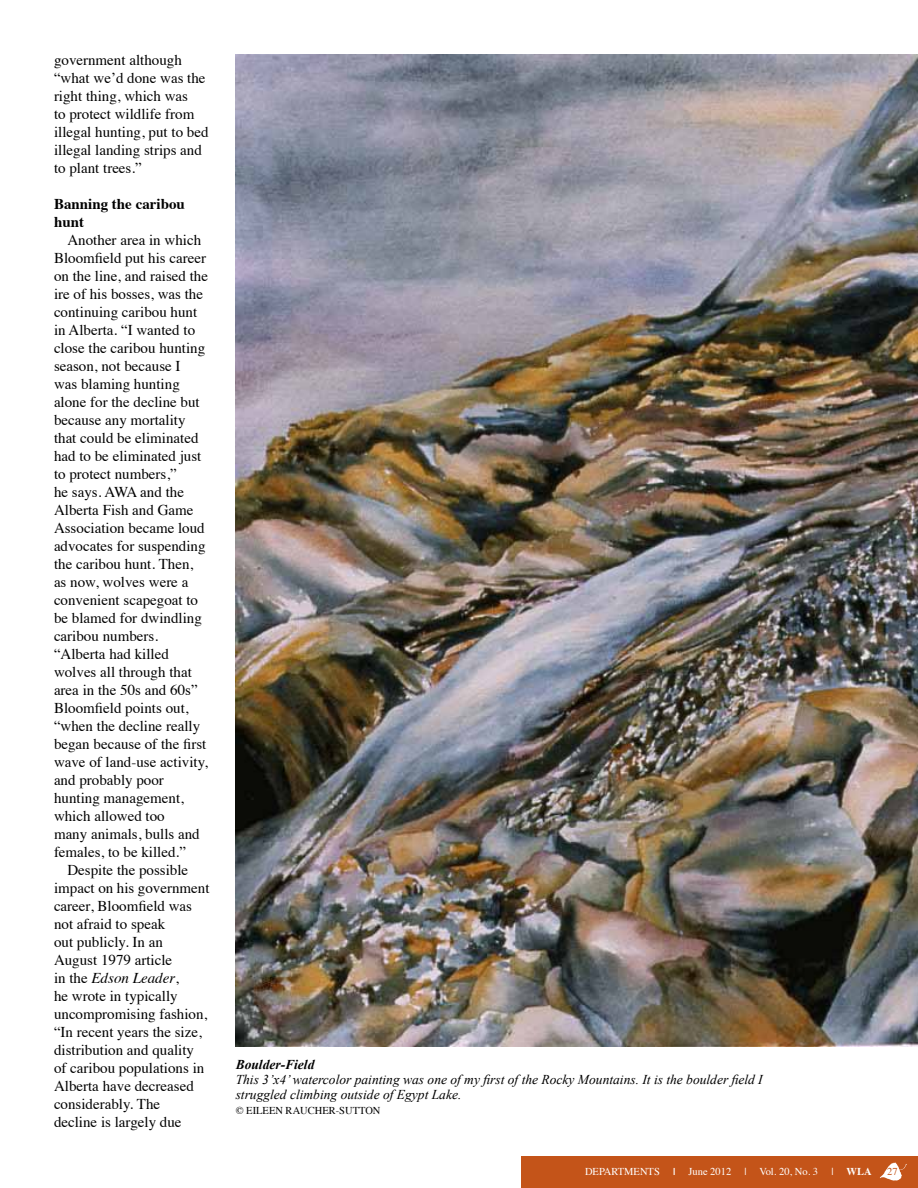
<style>
.page{position:relative;width:918px;height:1188px;background:#fff}
.page>*{position:absolute;margin:0;border:0;box-sizing:border-box;transform-origin:0 0}
.t1{font:15px/18px "Times";color:#000}
.t2{font:700 15px/18px "Times";color:#000}
.t3{font:italic 13.5px/15px "Times New Roman";color:#000}
.t4{font:italic 700 13.5px "Times New Roman";color:#000}
.t5{font:10.5px "Times";color:#fff}
.t6{font:10.5px "Times";color:#000}
.t7{font:700 10.5px "Times";color:#fff}
.t8{font:10.5px "Times";color:#c45419}
.s1{font-style:italic}
.s2{font-weight:700}
</style>
<div class="page">
<div style="left:521px;top:1156px;width:397px;height:32px;background:#c45419"></div>
<svg style="left:880px;top:1163px;width:27px;height:18px"></svg>
<img style="left:236px;top:55px;width:682px;height:992px">
<p class="t1" style="left:54px;top:50px;width:156px">government although “what we’d done was the right thing, which was<br>to protect wildlife from illegal hunting, put to bed illegal landing strips and to plant trees.”</p>
<p class="t2" style="left:54px;top:194px;width:132px">Banning the caribou hunt</p>
<p class="t1" style="left:54px;top:230px;width:157px;text-indent:14px">Another area in which<br>Bloomfield put his career on the line, and raised the ire of his bosses, was the continuing caribou hunt in Alberta. “I wanted to close the caribou hunting season, not because I<br>was blaming hunting alone for the decline but because any mortality that could be eliminated had to be eliminated just to protect numbers,”<br>he says. AWA and the<br>Alberta Fish and Game<br>Association became loud advocates for suspending the caribou hunt. Then,<br>as now, wolves were a convenient scapegoat to be blamed for dwindling caribou numbers. “Alberta had killed wolves all through that area in the 50s and 60s”<br>Bloomfield points out, “when the decline really began because of the first wave of land-use activity, and probably poor hunting management, which allowed too<br>many animals, bulls and females, to be killed.”<br>Despite the possible impact on his government career, Bloomfield was not afraid to speak<br>out publicly. In an<br>August 1979 article<br>in the <span class="s1">Edson Leader</span>,<br>he wrote in typically uncompromising fashion, “In recent years the size, distribution and quality of caribou populations in<br>Alberta have decreased considerably. The<br>decline is largely due</p>
<p class="t4" style="left:236px;top:1055px;width:80px">Boulder-Field</p>
<p class="t3" style="left:236px;top:1071px;width:529px">This 3’x4’ watercolor painting was one of my first of the Rocky Mountains. It is the boulder field I struggled climbing outside of Egypt Lake.</p>
<p class="t6" style="left:236px;top:1100px;width:139px">© Eileen Raucher-Sutton</p>
<p class="t5" style="left:585px;top:1162px;width:76px">departments</p>
<p class="t5" style="left:673px;top:1162px;width:60px"><span class="s2">|</span> June 2012</p>
<p class="t5" style="left:744px;top:1162px;width:75px">| Vol. 20, No. 3</p>
<p class="t5" style="left:831px;top:1162px;width:4px">|</p>
<p class="t7" style="left:847px;top:1162px;width:27px">WLA</p>
<p class="t8" style="left:887px;top:1162px;width:12px">27</p>
</div>
